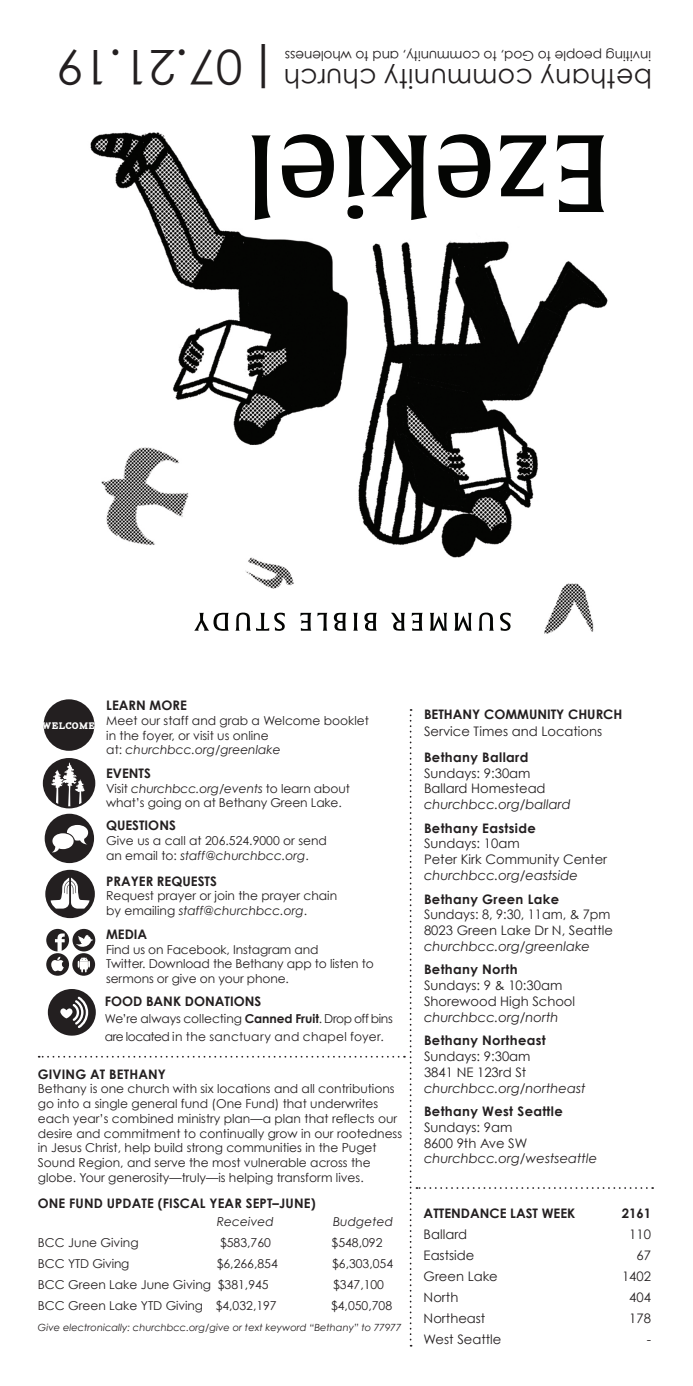
<style>
.page{position:relative;width:693px;height:1386px;background:#fff}
.page>*{position:absolute;margin:0;border:0;box-sizing:border-box;transform-origin:0 0}
.t1{font:47.95px "Century Gothic";color:#231f20}
.t2{font:26.6px "Century Gothic";letter-spacing:.01em;color:#231f20}
.t3{font:13.65px "Century Gothic";letter-spacing:-.01em;color:#231f20}
.t4{font:13.12px/15.8px "Century Gothic";color:#231f20}
.t5{font:700 13.12px "Century Gothic";color:#231f20}
.t6{font:italic 13.12px/15.8px "Century Gothic";color:#231f20}
.t7{font:12.25px/14.7px "Century Gothic";color:#231f20}
.t8{font:12.25px/17.2px "Century Gothic";color:#231f20;scale:.95 1}
.t9{font:italic 12.25px "Century Gothic";letter-spacing:.01em;color:#231f20}
.t10{font:italic 9.97px "Century Gothic";color:#231f20}
.t11{font:9.45px "Carton";letter-spacing:.025em;color:#fff}
.s1{font-style:italic}
.s2{font-weight:700}
.s3{font-weight:700;font-style:normal}
.s4{font-style:normal}
</style>
<div class="page">
<div style="left:44px;top:699px;width:50px;height:52px;background:#231f20;border-radius:50%"></div>
<svg style="left:39px;top:709px;width:614px;height:638px"></svg>
<img style="left:90px;top:132px;width:518px;height:502px">
<p class="t1" style="left:242px;top:96px;width:187px;rotate:-180deg">07.21.19</p>
<p class="t1" style="left:279px;top:100px;width:34px;rotate:-180deg">|</p>
<p class="t3" style="left:651px;top:64px;width:368px;rotate:-180deg">inviting people to God, to community, and to wholeness</p>
<p class="t2" style="left:652px;top:95px;width:370px;rotate:-180deg">bethany community church</p>
<p class="t11" style="left:42px;top:722px;width:55px">WELCOME</p>
<p class="t5" style="left:106px;top:696px;width:82px">LEARN MORE</p>
<p class="t7" style="left:106px;top:713px;width:264px">Meet our staff and grab a Welcome booklet in the foyer, or visit us online<br>at: <span class="s1">churchbcc.org/greenlake</span></p>
<p class="t5" style="left:106px;top:763px;width:46px">EVENTS</p>
<p class="t7" style="left:106px;top:781px;width:245px">Visit <span class="s1">churchbcc.org/events</span> to learn about what’s going on at Bethany Green Lake.</p>
<p class="t5" style="left:106px;top:816px;width:71px">QUESTIONS</p>
<p class="t7" style="left:106px;top:833px;width:222px">Give us a call at 206.524.9000 or send an email to: <span class="s1">staff@churchbcc.org</span>.</p>
<p class="t5" style="left:106px;top:871px;width:112px">PRAYER REQUESTS</p>
<p class="t7" style="left:106px;top:888px;width:233px">Request prayer or join the prayer chain by emailing <span class="s1">staff@churchbcc.org</span>.</p>
<p class="t5" style="left:106px;top:924px;width:43px">MEDIA</p>
<p class="t7" style="left:106px;top:942px;width:269px">Find us on Facebook, Instagram and<br>Twitter. Download the Bethany app to listen to sermons or give on your phone.</p>
<p class="t5" style="left:105px;top:992px;width:158px">FOOD BANK DONATIONS</p>
<p class="t8" style="left:105px;top:1010px;width:305px">We’re always collecting <span class="s2">Canned Fruit</span>. Drop off bins are located in the sanctuary and chapel foyer.</p>
<p class="t5" style="left:38px;top:1064px;width:130px">GIVING AT BETHANY</p>
<p class="t7" style="left:38px;top:1082px;width:358px">Bethany is one church with six locations and all contributions</p>
<p class="t7" style="left:38px;top:1096px;width:342px">go into a single general fund (One Fund) that underwrites</p>
<p class="t7" style="left:38px;top:1111px;width:366px">each year’s combined ministry plan—a plan that reflects our desire and commitment to continually grow in our rootedness</p>
<p class="t7" style="left:38px;top:1140px;width:340px">in Jesus Christ, help build strong communities in the Puget</p>
<p class="t7" style="left:38px;top:1155px;width:334px">Sound Region, and serve the most vulnerable across the</p>
<p class="t7" style="left:38px;top:1170px;width:327px">globe. Your generosity—truly—is helping transform lives.</p>
<p class="t5" style="left:38px;top:1194px;width:279px">ONE FUND UPDATE (FISCAL YEAR SEPT–JUNE)</p>
<p class="t9" style="left:217px;top:1213px;width:59px">Received</p>
<p class="t9" style="left:333px;top:1213px;width:61px">Budgeted</p>
<p class="t7" style="left:38px;top:1235px;width:102px">BCC June Giving</p>
<p class="t7" style="left:220px;top:1235px;width:52px">$583,760</p>
<p class="t7" style="left:332px;top:1235px;width:52px">$548,092</p>
<p class="t7" style="left:38px;top:1256px;width:93px">BCC YTD Giving</p>
<p class="t7" style="left:217px;top:1256px;width:63px">$6,266,854</p>
<p class="t7" style="left:332px;top:1256px;width:63px">$6,303,054</p>
<p class="t7" style="left:38px;top:1277px;width:232px">BCC Green Lake June Giving $381,945</p>
<p class="t7" style="left:333px;top:1277px;width:52px">$347,100</p>
<p class="t7" style="left:38px;top:1298px;width:240px">BCC Green Lake YTD Giving $4,032,197</p>
<p class="t7" style="left:331px;top:1298px;width:63px">$4,050,708</p>
<p class="t10" style="left:38px;top:1320px;width:365px">Give electronically: churchbcc.org/give or text keyword “Bethany” to 77977</p>
<p class="t4" style="left:424px;top:706px;width:200px;line-height:16.8px"><span class="s2">BETHANY COMMUNITY CHURCH<br></span>Service Times and Locations</p>
<p class="t4" style="left:424px;top:749px;width:148px"><span class="s2">Bethany Ballard<br></span>Sundays: 9:30am<br>Ballard Homestead <span class="s1">churchbcc.org/ballard</span></p>
<p class="t4" style="left:424px;top:820px;width:185px"><span class="s2">Bethany Eastside<br></span>Sundays: 10am<br>Peter Kirk Community Center <span class="s1">churchbcc.org/eastside</span></p>
<p class="t4" style="left:424px;top:891px;width:191px"><span class="s2">Bethany Green Lake<br></span>Sundays: 8, 9:30, 11am, &amp; 7pm<br>8023 Green Lake Dr N, Seattle <span class="s1">churchbcc.org/greenlake</span></p>
<p class="t4" style="left:424px;top:962px;width:153px"><span class="s2">Bethany North<br></span>Sundays: 9 &amp; 10:30am<br>Shorewood High School <span class="s1">churchbcc.org/north</span></p>
<p class="t4" style="left:424px;top:1032px;width:163px"><span class="s2">Bethany Northeast<br></span>Sundays: 9:30am<br>3841 NE 123rd St <span class="s1">churchbcc.org/northeast</span></p>
<p class="t6" style="left:424px;top:1103px;width:175px"><span class="s3">Bethany West Seattle<br></span><span class="s4">Sundays: 9am<br>8600 9th Ave SW </span>churchbcc.org/westseattle</p>
<p class="t5" style="left:424px;top:1203px;width:153px">ATTENDANCE LAST WEEK</p>
<p class="t5" style="left:622px;top:1203px;width:31px">2161</p>
<p class="t4" style="left:424px;top:1226px;width:45px">Ballard</p>
<p class="t4" style="left:629px;top:1226px;width:23px">110</p>
<p class="t4" style="left:424px;top:1247px;width:52px">Eastside</p>
<p class="t4" style="left:637px;top:1247px;width:16px">67</p>
<p class="t4" style="left:424px;top:1268px;width:76px">Green Lake</p>
<p class="t4" style="left:622px;top:1268px;width:31px">1402</p>
<p class="t4" style="left:424px;top:1289px;width:36px">North</p>
<p class="t4" style="left:629px;top:1289px;width:23px">404</p>
<p class="t4" style="left:424px;top:1310px;width:63px">Northeast</p>
<p class="t4" style="left:629px;top:1310px;width:23px">178</p>
<p class="t4" style="left:424px;top:1331px;width:79px">West Seattle</p>
<p class="t4" style="left:647px;top:1331px;width:6px">-</p>
</div>
